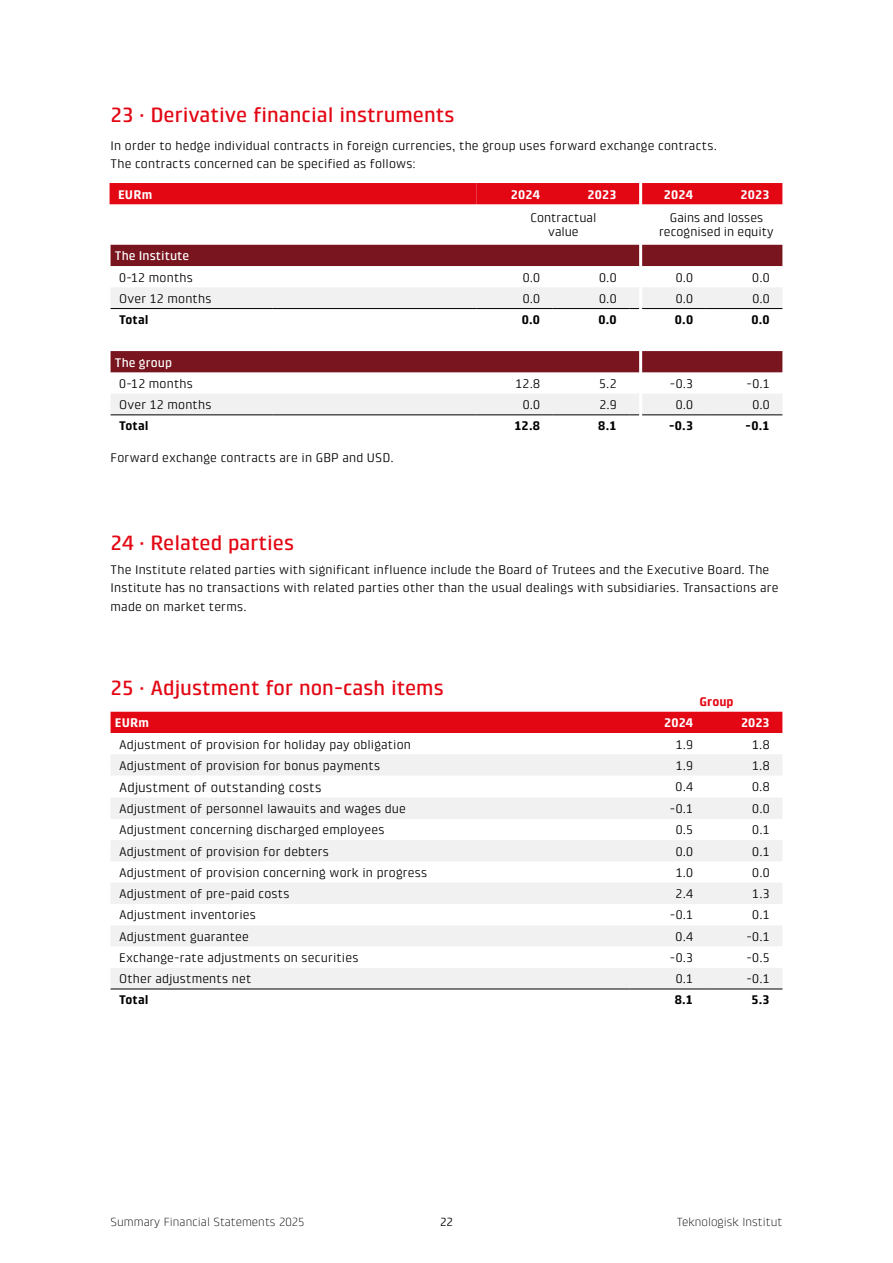
<style>
.page{position:relative;width:893px;height:1263px;background:#fff}
.page>*{position:absolute;margin:0;border:0;box-sizing:border-box;transform-origin:0 0}
.t1{font:500 21px "Klint Pro";color:#e30613}
.t2{font:13.5px "Klint Pro";letter-spacing:.01em;color:#000}
.t3{font:12.75px/18.8px "Klint Pro";letter-spacing:.015em;color:#000}
.t4{font:700 12.75px "Klint Pro";letter-spacing:.005em;color:#000}
.t5{font:700 12.75px "Klint Pro";letter-spacing:.01em;color:#fff}
.t6{font:500 12.75px "Klint Pro";color:#fff}
.t7{font:700 12.75px "Klint Pro";letter-spacing:.005em;color:#e30613}
.t8{font:300 12px "Klint Pro";color:#000}
.t9{font:12px "Klint Pro";color:#000}
</style>
<div class="page">
<div style="left:111px;top:712px;width:671px;height:21px;background:#e30613"></div>
<svg style="left:111px;top:754px;width:671px;height:150px;fill:#f1f1f1"></svg>
<svg style="left:111px;top:926px;width:671px;height:63px;fill:#f1f1f1"></svg>
<hr style="left:111px;top:989px;width:518px;height:1px;background:#000">
<hr style="left:629px;top:989px;width:77px;height:1px;background:#000">
<hr style="left:706px;top:989px;width:76px;height:1px;background:#000">
<div style="left:111px;top:245px;width:671px;height:21px;background:#78151e"></div>
<svg style="left:111px;top:288px;width:671px;height:127px;fill:#f1f1f1"></svg>
<svg style="left:111px;top:330px;width:671px;height:42px"></svg>
<hr style="left:111px;top:308px;width:161px;height:1px;background:#000">
<hr style="left:272px;top:308px;width:204px;height:1px;background:#000">
<hr style="left:476px;top:308px;width:77px;height:1px;background:#000">
<hr style="left:553px;top:308px;width:76px;height:1px;background:#000">
<hr style="left:629px;top:308px;width:77px;height:1px;background:#000">
<hr style="left:706px;top:308px;width:76px;height:1px;background:#000">
<hr style="left:111px;top:415px;width:161px;height:1px;background:#000">
<hr style="left:272px;top:415px;width:204px;height:1px;background:#000">
<hr style="left:476px;top:415px;width:77px;height:1px;background:#000">
<hr style="left:553px;top:415px;width:76px;height:1px;background:#000">
<hr style="left:629px;top:415px;width:77px;height:1px;background:#000">
<hr style="left:706px;top:415px;width:76px;height:1px;background:#000">
<div style="left:110px;top:183px;width:672px;height:21px;background:#e30613"></div>
<hr style="left:639px;top:177px;width:3px;height:289px;background:#fff">
<h1 class="t1" style="left:111px;top:103px;width:346px">23 · Derivative financial instruments</h1>
<p class="t3" style="left:111px;top:136px;width:608px">In order to hedge individual contracts in foreign currencies, the group uses forward exchange contracts.<br>The contracts concerned can be specified as follows:</p>
<p class="t5" style="left:118px;top:187px;width:36px">EURm</p>
<p class="t5" style="left:511px;top:187px;width:31px">2024</p>
<p class="t5" style="left:587px;top:187px;width:31px">2023</p>
<p class="t5" style="left:664px;top:187px;width:31px">2024</p>
<p class="t5" style="left:741px;top:187px;width:31px">2023</p>
<p class="t3" style="left:530px;top:210px;width:67px;line-height:14.2px;text-align:center">Contractual value</p>
<p class="t3" style="left:659px;top:210px;width:116px;line-height:14.2px;text-align:center">Gains and losses recognised in equity</p>
<p class="t6" style="left:115px;top:249px;width:76px">The Institute</p>
<p class="t3" style="left:119px;top:268px;width:75px">0-12 months</p>
<p class="t3" style="left:523px;top:268px;width:19px">0.0</p>
<p class="t3" style="left:599px;top:268px;width:19px">0.0</p>
<p class="t3" style="left:676px;top:268px;width:19px">0.0</p>
<p class="t3" style="left:752px;top:268px;width:19px">0.0</p>
<p class="t3" style="left:119px;top:289px;width:94px">Over 12 months</p>
<p class="t3" style="left:523px;top:289px;width:19px">0.0</p>
<p class="t3" style="left:599px;top:289px;width:19px">0.0</p>
<p class="t3" style="left:676px;top:289px;width:19px">0.0</p>
<p class="t3" style="left:752px;top:289px;width:19px">0.0</p>
<p class="t4" style="left:119px;top:312px;width:31px">Total</p>
<p class="t4" style="left:522px;top:312px;width:20px">0.0</p>
<p class="t4" style="left:598px;top:312px;width:20px">0.0</p>
<p class="t4" style="left:675px;top:312px;width:20px">0.0</p>
<p class="t4" style="left:751px;top:312px;width:20px">0.0</p>
<p class="t6" style="left:115px;top:355px;width:59px">The group</p>
<p class="t3" style="left:119px;top:374px;width:75px">0-12 months</p>
<p class="t3" style="left:515px;top:374px;width:26px">12.8</p>
<p class="t3" style="left:599px;top:374px;width:19px">5.2</p>
<p class="t3" style="left:670px;top:374px;width:25px">-0.3</p>
<p class="t3" style="left:746px;top:374px;width:25px">-0.1</p>
<p class="t3" style="left:119px;top:395px;width:94px">Over 12 months</p>
<p class="t3" style="left:523px;top:395px;width:19px">0.0</p>
<p class="t3" style="left:599px;top:395px;width:19px">2.9</p>
<p class="t3" style="left:676px;top:395px;width:19px">0.0</p>
<p class="t3" style="left:752px;top:395px;width:19px">0.0</p>
<p class="t4" style="left:119px;top:419px;width:31px">Total</p>
<p class="t4" style="left:514px;top:419px;width:27px">12.8</p>
<p class="t4" style="left:598px;top:419px;width:20px">8.1</p>
<p class="t4" style="left:669px;top:419px;width:26px">-0.3</p>
<p class="t4" style="left:746px;top:419px;width:26px">-0.1</p>
<p class="t3" style="left:111px;top:448px;width:285px">Forward exchange contracts are in GBP and USD.</p>
<h1 class="t1" style="left:111px;top:531px;width:185px">24 · Related parties</h1>
<p class="t3" style="left:111px;top:560px;width:669px">The Institute related parties with significant influence include the Board of Trutees and the Executive Board. The<br>Institute has no transactions with related parties other than the usual dealings with subsidiaries. Transactions are made on market terms.</p>
<h1 class="t1" style="left:111px;top:676px;width:335px">25 · Adjustment for non-cash items</h1>
<p class="t7" style="left:699px;top:694px;width:36px">Group</p>
<p class="t5" style="left:115px;top:716px;width:36px">EURm</p>
<p class="t5" style="left:664px;top:716px;width:30px">2024</p>
<p class="t5" style="left:741px;top:716px;width:30px">2023</p>
<p class="t3" style="left:119px;top:735px;width:293px">Adjustment of provision for holiday pay obligation</p>
<p class="t3" style="left:676px;top:735px;width:19px">1.9</p>
<p class="t3" style="left:752px;top:735px;width:19px">1.8</p>
<p class="t3" style="left:119px;top:756px;width:263px">Adjustment of provision for bonus payments</p>
<p class="t3" style="left:676px;top:756px;width:19px">1.9</p>
<p class="t3" style="left:752px;top:756px;width:19px">1.8</p>
<p class="t2" style="left:119px;top:779px;width:204px">Adjustment of outstanding costs</p>
<p class="t3" style="left:676px;top:778px;width:19px">0.4</p>
<p class="t3" style="left:752px;top:778px;width:19px">0.8</p>
<p class="t3" style="left:119px;top:799px;width:288px">Adjustment of personnel lawauits and wages due</p>
<p class="t3" style="left:670px;top:799px;width:25px">-0.1</p>
<p class="t3" style="left:752px;top:799px;width:19px">0.0</p>
<p class="t3" style="left:119px;top:821px;width:267px">Adjustment concerning discharged employees</p>
<p class="t3" style="left:676px;top:821px;width:19px">0.5</p>
<p class="t3" style="left:752px;top:821px;width:19px">0.1</p>
<p class="t3" style="left:119px;top:842px;width:211px">Adjustment of provision for debters</p>
<p class="t3" style="left:676px;top:842px;width:19px">0.0</p>
<p class="t3" style="left:752px;top:842px;width:19px">0.1</p>
<p class="t3" style="left:119px;top:863px;width:310px">Adjustment of provision concerning work in progress</p>
<p class="t3" style="left:676px;top:863px;width:19px">1.0</p>
<p class="t3" style="left:752px;top:863px;width:19px">0.0</p>
<p class="t3" style="left:119px;top:884px;width:172px">Adjustment of pre-paid costs</p>
<p class="t3" style="left:676px;top:884px;width:19px">2.4</p>
<p class="t3" style="left:752px;top:884px;width:19px">1.3</p>
<p class="t3" style="left:119px;top:906px;width:138px">Adjustment inventories</p>
<p class="t3" style="left:670px;top:906px;width:25px">-0.1</p>
<p class="t3" style="left:752px;top:906px;width:19px">0.1</p>
<p class="t3" style="left:119px;top:927px;width:131px">Adjustment guarantee</p>
<p class="t3" style="left:676px;top:927px;width:19px">0.4</p>
<p class="t3" style="left:746px;top:927px;width:25px">-0.1</p>
<p class="t3" style="left:119px;top:948px;width:241px">Exchange-rate adjustments on securities</p>
<p class="t3" style="left:670px;top:948px;width:25px">-0.3</p>
<p class="t3" style="left:746px;top:948px;width:25px">-0.5</p>
<p class="t3" style="left:119px;top:969px;width:134px">Other adjustments net</p>
<p class="t3" style="left:676px;top:969px;width:19px">0.1</p>
<p class="t3" style="left:746px;top:969px;width:25px">-0.1</p>
<p class="t4" style="left:119px;top:993px;width:31px">Total</p>
<p class="t4" style="left:675px;top:993px;width:20px">8.1</p>
<p class="t4" style="left:751px;top:993px;width:20px">5.3</p>
<p class="t8" style="left:111px;top:1215px;width:196px">Summary Financial Statements 2025</p>
<p class="t9" style="left:440px;top:1215px;width:14px">22</p>
<p class="t8" style="left:677px;top:1215px;width:107px">Teknologisk Institut</p>
</div>
